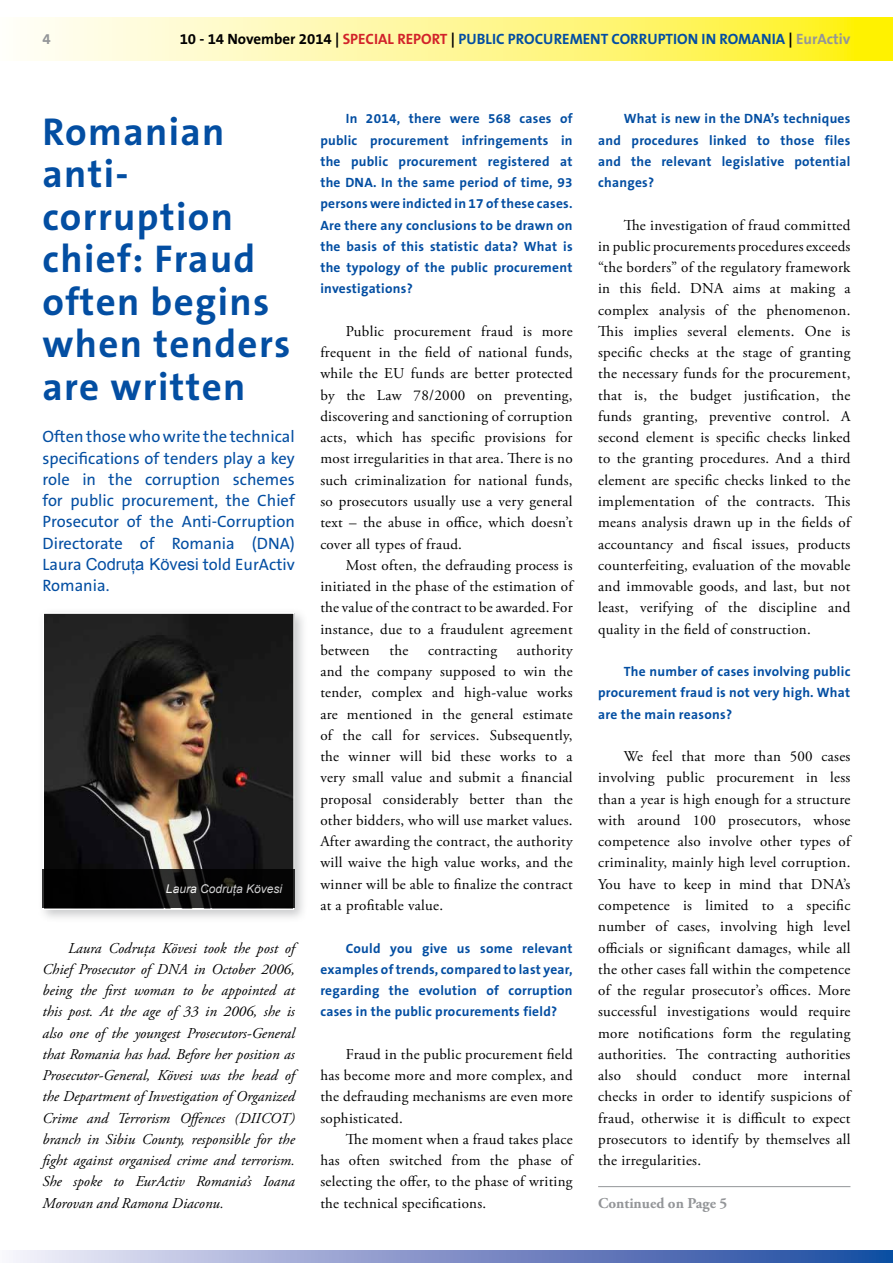
<style>
.page{position:relative;width:893px;height:1263px;background:#fff}
.page>*{position:absolute;margin:0;border:0;box-sizing:border-box;transform-origin:0 0}
.t1{font:700 39px/42.5px "The Sans B7";letter-spacing:.035em;color:#034ea2}
.t2{font:16.5px/21.3px "The Sans B5 Plain";color:#034ea2;text-align:justify}
.t3{font:15px/21.3px "Adobe Garamond Pro";letter-spacing:.02em;color:#000;text-align:justify}
.t4{font:italic 15px/21.3px "Adobe Garamond Pro";color:#000;text-align:justify}
.t5{font:700 15px "The Sans B7";color:#034ea2}
.t6{font:700 15px "Adobe Garamond Pro";color:#939598}
.t7{font:700 15px "The Sans B7";color:#939598}
.t8{font:700 13.5px/21.3px "The Sans B7";letter-spacing:.02em;color:#034ea2;text-align:justify}
.t9{font:italic 12px "Arial";color:#fff}
.s1{color:#000}
.s2{color:#d2232a}
.s3{color:#939598}
.s4{font-family:"Arial"}
</style>
<div class="page">
<svg style="left:27px;top:18px;width:866px;height:42px;background:#fff78d"></svg>
<svg style="left:13px;top:1250px;width:880px;height:13px;background:#8395c9"></svg>
<hr style="left:598px;top:1186px;width:252px;height:1px;background:#939598">
<div style="left:38px;top:608px;width:270px;height:315px;background:#939598;opacity:.5"></div>
<img style="left:46px;top:615px;width:246px;height:255px">
<div style="left:43px;top:612px;width:252px;height:298px;border:2px solid #fff"></div>
<div style="left:43px;top:870px;width:252px;height:38px;background:#000"></div>
<p class="t7" style="left:43px;top:31px;width:10px">4</p>
<p class="t5" style="left:180px;top:31px;width:672px"><span class="s1">10 - 14 November 2014 |</span> <span class="s2">SPECIAL REPORT</span> <span class="s1">|</span> PUBLIC PROCUREMENT CORRUPTION IN ROMANIA <span class="s1">|</span> <span class="s3">EurActiv</span></p>
<h1 class="t1" style="left:43px;top:111px;width:250px">Romanian anti&shy;corruption chief: Fraud often begins when tenders are written</h1>
<p class="t2" style="left:43px;top:426px;width:254px">Often those who write the technical specifications of tenders play a key role in the corruption schemes for public procurement, the Chief Prosecutor of the Anti-Corruption Directorate of Romania (DNA)<br>Laura <span class="s4">Codruța Kövesi</span> told EurActiv Romania.</p>
<p class="t9" style="left:166px;top:881px;width:118px">Laura Codruța Kövesi</p>
<p class="t4" style="left:43px;top:937px;width:254px;text-indent:26px">Laura Codruța Kövesi took the post of Chief Prosecutor of DNA in October 2006, being the first woman to be appointed at this post. At the age of 33 in 2006, she is also one of the youngest Prosecutors-General that Romania has had. Before her position as Prosecutor-General, Kövesi was the head of the Department of Investigation of Organized Crime and Terrorism Offences (DIICOT) branch in Sibiu County, responsible for the fight against organised crime and terrorism.<br>She spoke to EurActiv Romania’s Ioana Morovan and Ramona Diaconu.</p>
<p class="t8" style="left:320px;top:109px;width:254px;text-indent:26px">In 2014, there were 568 cases of public procurement infringements in the public procurement registered at the DNA. In the same period of time, 93 persons were indicted in 17 of these cases.<br>Are there any conclusions to be drawn on the basis of this statistic data? What is the typology of the public procurement investigations?</p>
<p class="t3" style="left:320px;top:321px;width:254px;text-indent:26px">Public procurement fraud is more frequent in the field of national funds, while the EU funds are better protected by the Law 78/2000 on preventing, discovering and sanctioning of corruption acts, which has specific provisions for most irregularities in that area. There is no such criminalization for national funds, so prosecutors usually use a very general text – the abuse in office, which doesn’t cover all types of fraud.</p>
<p class="t3" style="left:320px;top:555px;width:254px;text-indent:26px">Most often, the defrauding process is initiated in the phase of the estimation of the value of the contract to be awarded. For instance, due to a fraudulent agreement between</p>
<p class="t3" style="left:320px;top:640px;width:254px;text-indent:197px">authority and the company supposed to win the tender, complex and high-value works are mentioned in the general estimate of the call for services. Subsequently, the winner will bid these works to a very small value and submit a financial proposal considerably better than the other bidders, who will use market values.<br>After awarding the contract, the authority will waive the high value works, and the winner will be able to finalize the contract at a profitable value.</p>
<p class="t8" style="left:320px;top:938px;width:254px;text-indent:26px">Could you give us some relevant examples of trends, compared to last year, regarding the evolution of corruption cases in the public procurements field?</p>
<p class="t3" style="left:320px;top:1044px;width:254px;text-indent:26px">Fraud in the public procurement field has become more and more complex, and the defrauding mechanisms are even more sophisticated.</p>
<p class="t3" style="left:320px;top:1129px;width:254px;text-indent:26px">The moment when a fraud takes place has often switched from the phase of selecting the offer, to the phase of writing the technical specifications.</p>
<p class="t3" style="left:390px;top:640px;width:20px">the</p>
<p class="t3" style="left:428px;top:640px;width:70px">contracting</p>
<p class="t8" style="left:598px;top:109px;width:254px;text-indent:26px">What is new in the DNA’s techniques and procedures linked to those files and the relevant legislative potential changes?</p>
<p class="t3" style="left:598px;top:215px;width:254px;text-indent:26px">The investigation of fraud committed in public procurements procedures exceeds “the borders” of the regulatory framework in this field. DNA aims at making a complex analysis of the phenomenon.<br>This implies several elements. One is specific checks at the stage of granting the necessary funds for the procurement, that is, the budget justification, the funds granting, preventive control. A second element is specific checks linked to the granting procedures. And a third element are specific checks linked to the implementation of the contracts. This means analysis drawn up in the fields of accountancy and fiscal issues, products counterfeiting, evaluation of the movable and immovable goods, and last, but not least, verifying of the discipline and quality in the field of construction.</p>
<p class="t8" style="left:598px;top:661px;width:254px;text-indent:26px">The number of cases involving public procurement fraud is not very high. What are the main reasons?</p>
<p class="t3" style="left:598px;top:746px;width:254px;text-indent:26px">We feel that more than 500 cases involving public procurement in less than a year is high enough for a structure with around 100 prosecutors, whose competence also involve other types of criminality, mainly high level corruption.<br>You have to keep in mind that DNA’s competence is limited to a specific number of cases, involving high level officials or significant damages, while all the other cases fall within the competence of the regular prosecutor’s offices. More successful investigations would require more notifications form the regulating authorities. The contracting authorities also should conduct more internal checks in order to identify suspicions of fraud, otherwise it is difficult to expect prosecutors to identify by themselves all the irregularities.</p>
<p class="t6" style="left:598px;top:1194px;width:131px">Continued on Page 5</p>
</div>
